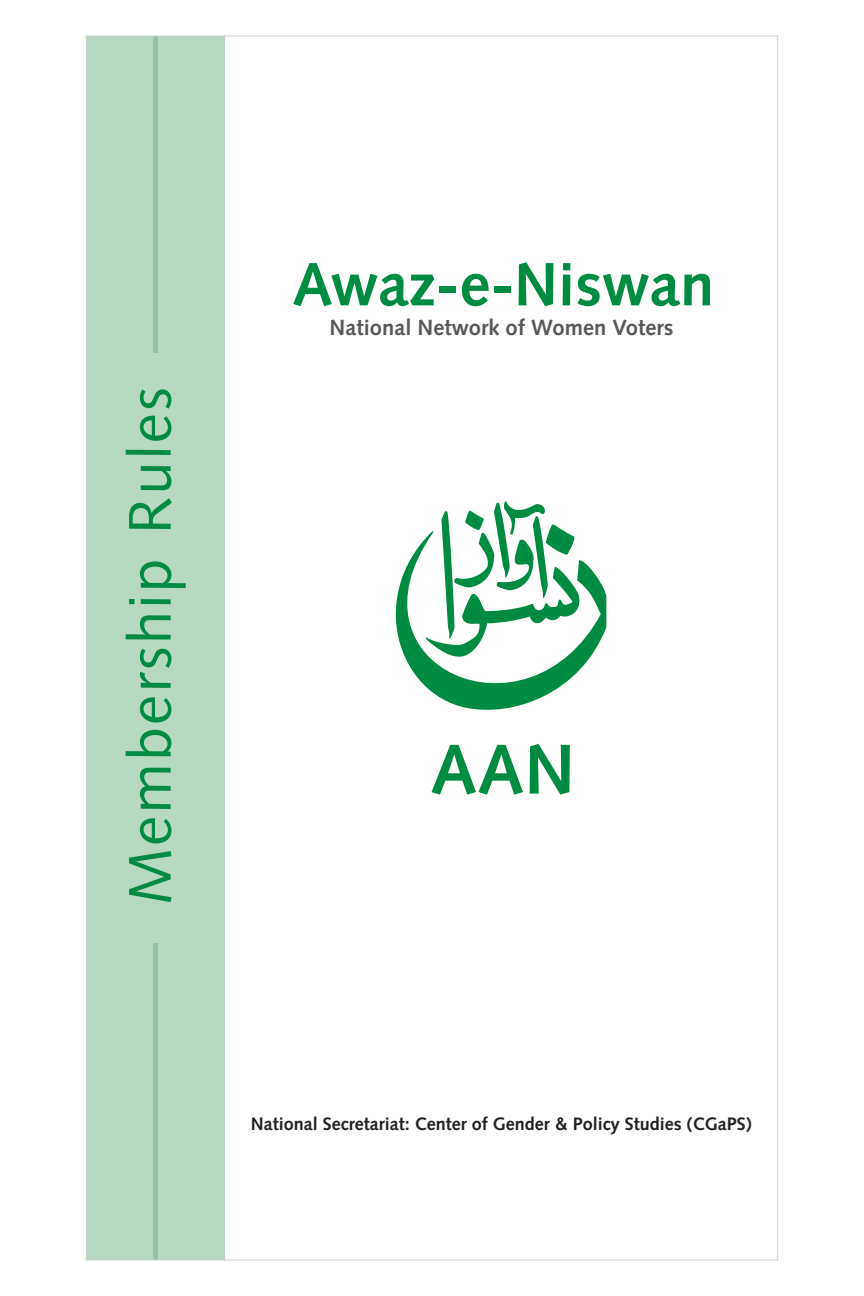
<style>
.page{position:relative;width:864px;height:1296px;background:#fff}
.page>*{position:absolute;margin:0;border:0;box-sizing:border-box;transform-origin:0 0}
.t1{font:700 70.4px "Bi Text";color:#008b43}
.t2{font:700 61px "Bi Text";color:#008b43}
.t3{font:60px "Bi Text";letter-spacing:.04em;color:#008b43}
.t4{font:700 22px "Bi Text";color:#57585a}
.t5{font:700 18px "Bi Text";color:#231f20}
</style>
<div class="page">
<svg style="left:395px;top:538px;width:212px;height:172px"></svg>
<svg style="left:426px;top:501px;width:154px;height:157px"></svg>
<div style="left:86px;top:36px;width:139px;height:1224px;background:#b7d8c1"></div>
<hr style="left:154px;top:36px;width:4px;height:317px;background:#90c4a3">
<hr style="left:154px;top:943px;width:4px;height:317px;background:#90c4a3">
<h3 class="t3" style="left:114px;top:905px;width:519px;rotate:-90deg">Membership Rules</h3>
<h2 class="t2" style="left:292px;top:249px;width:424px">Awaz-e-Niswan</h2>
<p class="t4" style="left:330px;top:314px;width:345px">National Network of Women Voters</p>
<h1 class="t1" style="left:430px;top:729px;width:146px">AAN</h1>
<p class="t5" style="left:251px;top:1114px;width:503px">National Secretariat: Center of Gender &amp; Policy Studies (CGaPS)</p>
</div>
